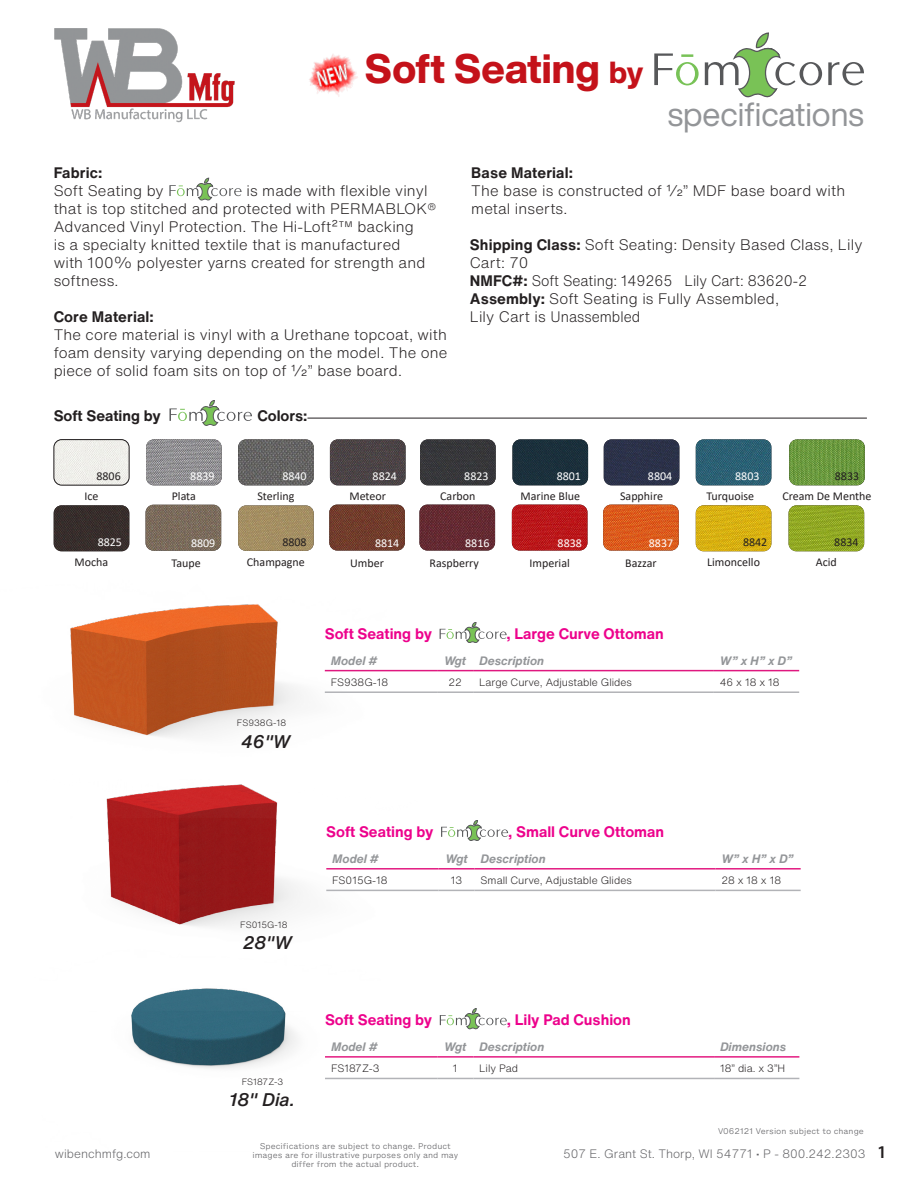
<style>
.page{position:relative;width:918px;height:1188px;background:#fff}
.page>*{position:absolute;margin:0;border:0;box-sizing:border-box;transform-origin:0 0}
.t1{font:800 40.5px "Helvetica Now Display";color:#c4121a}
.t2{font:33px "Helvetica Now Display";color:#939598}
.t3{font:italic 500 18px "Helvetica Now Text";color:#231f20}
.t4{font:600 18px "Myriad Pro";color:#231f20}
.Address{font:300 15px/18px "Helvetica Now Text";letter-spacing:.01em;color:#231f20}
.t5{font:700 15px "Helvetica Now Text";color:#ed028c}
.Address-2{font:700 15px "Helvetica Now Text";letter-spacing:.01em;color:#231f20}
.t6{font:12px "Calibri";color:#231f20}
.t7{font:italic 700 12px "Helvetica Now Text";color:#939598}
.t8{font:300 12px "Helvetica Now Text";color:#636366}
.t9{font:12px "Calibri";color:#fff}
.t10{font:300 10.5px "Helvetica Now Text";color:#231f20}
.t11{font:300 9px "Helvetica Now Text";color:#231f20}
.t12{font:300 7.5px/9px "Helvetica Now Micro";color:#636366;text-align:center}
.s1{font-size:30px}
.s2{font-weight:700}
</style>
<div class="page">
<img style="left:54px;top:28px;width:181px;height:95px">
<svg style="left:654px;top:53px;width:45px;height:32px"></svg>
<svg style="left:828px;top:62px;width:36px;height:23px"></svg>
<svg style="left:705px;top:32px;width:117px;height:65px"></svg>
<img style="left:309px;top:54px;width:49px;height:43px">
<svg style="left:169px;top:178px;width:73px;height:22px"></svg>
<hr style="left:307px;top:418px;width:560px;height:1px;background:#231f20">
<img style="left:330px;top:439px;width:76px;height:46px">
<img style="left:54px;top:440px;width:75px;height:45px">
<div style="left:54px;top:439px;width:75px;height:46px;border:1px solid #231f20;border-radius:8px"></div>
<img style="left:238px;top:439px;width:76px;height:46px">
<img style="left:420px;top:439px;width:76px;height:46px">
<img style="left:146px;top:439px;width:76px;height:46px">
<img style="left:604px;top:439px;width:75px;height:46px">
<img style="left:512px;top:439px;width:76px;height:46px">
<img style="left:789px;top:505px;width:75px;height:46px">
<img style="left:696px;top:505px;width:75px;height:46px">
<img style="left:696px;top:439px;width:75px;height:46px">
<img style="left:789px;top:439px;width:76px;height:46px">
<img style="left:419px;top:505px;width:76px;height:46px">
<img style="left:512px;top:505px;width:75px;height:46px">
<img style="left:603px;top:505px;width:76px;height:46px">
<img style="left:387px;top:505px;width:18px;height:46px">
<svg style="left:169px;top:400px;width:83px;height:26px"></svg>
<img style="left:131px;top:1012px;width:252px;height:68px">
<hr style="left:325px;top:1078px;width:112px;height:1px;background:#b2b3b7">
<hr style="left:437px;top:1078px;width:36px;height:1px;background:#b2b3b7">
<hr style="left:473px;top:1078px;width:241px;height:1px;background:#b2b3b7">
<hr style="left:714px;top:1078px;width:85px;height:1px;background:#b2b3b7">
<hr style="left:325px;top:1056px;width:112px;height:2px;background:#e31a81">
<hr style="left:437px;top:1056px;width:36px;height:2px;background:#e31a81">
<hr style="left:473px;top:1056px;width:241px;height:2px;background:#e31a81">
<hr style="left:714px;top:1056px;width:85px;height:2px;background:#e31a81">
<svg style="left:440px;top:1008px;width:67px;height:21px"></svg>
<img style="left:107px;top:818px;width:312px;height:194px">
<hr style="left:326px;top:890px;width:113px;height:1px;background:#b2b3b7">
<hr style="left:439px;top:890px;width:36px;height:1px;background:#b2b3b7">
<hr style="left:475px;top:890px;width:240px;height:1px;background:#b2b3b7">
<hr style="left:715px;top:890px;width:86px;height:1px;background:#b2b3b7">
<hr style="left:326px;top:868px;width:113px;height:2px;background:#e31a81">
<hr style="left:439px;top:868px;width:36px;height:2px;background:#e31a81">
<hr style="left:475px;top:868px;width:240px;height:2px;background:#e31a81">
<hr style="left:715px;top:868px;width:86px;height:2px;background:#e31a81">
<svg style="left:441px;top:820px;width:67px;height:21px"></svg>
<img style="left:53px;top:504px;width:334px;height:314px">
<hr style="left:325px;top:691px;width:112px;height:2px;background:#b2b3b7">
<hr style="left:437px;top:691px;width:36px;height:2px;background:#b2b3b7">
<hr style="left:473px;top:691px;width:241px;height:2px;background:#b2b3b7">
<hr style="left:714px;top:691px;width:85px;height:2px;background:#b2b3b7">
<hr style="left:325px;top:670px;width:112px;height:1px;background:#df187f">
<hr style="left:437px;top:670px;width:36px;height:1px;background:#df187f">
<hr style="left:473px;top:670px;width:241px;height:1px;background:#df187f">
<hr style="left:714px;top:670px;width:85px;height:1px;background:#df187f">
<svg style="left:440px;top:622px;width:67px;height:21px"></svg>
<p class="t1" style="left:365px;top:40px;width:279px">Soft Seating <span class="s1">by</span></p>
<p class="t2" style="left:668px;top:92px;width:198px">specifications</p>
<p class="Address-2" style="left:54px;top:161px;width:50px">Fabric:</p>
<p class="Address" style="left:54px;top:181px;width:112px">Soft Seating by</p>
<p class="Address" style="left:54px;top:181px;width:385px;text-indent:193px">is made with flexible vinyl that is top stitched and protected with PERMABLOK® Advanced Vinyl Protection. The Hi-Loft²™ backing<br>is a specialty knitted textile that is manufactured<br>with 100% polyester yarns created for strength and softness.</p>
<p class="Address-2" style="left:54px;top:305px;width:102px">Core Material:</p>
<p class="Address" style="left:54px;top:325px;width:395px;text-align:justify">The core material is vinyl with a Urethane topcoat, with foam density varying depending on the model. The one piece of solid foam sits on top of 1/2” base board.</p>
<p class="Address-2" style="left:54px;top:405px;width:109px">Soft Seating by</p>
<p class="Address-2" style="left:257px;top:405px;width:52px">Colors:</p>
<p class="Address-2" style="left:471px;top:161px;width:103px">Base Material:</p>
<p class="Address" style="left:471px;top:181px;width:375px">The base is constructed of 1/2” MDF base board with metal inserts.</p>
<p class="Address" style="left:470px;top:235px;width:394px"><span class="s2">Shipping Class:</span> Soft Seating: Density Based Class, Lily<br>Cart: 70<br><span class="s2">NMFC#:</span> Soft Seating: 149265 Lily Cart: 83620-2</p>
<p class="Address" style="left:470px;top:289px;width:311px"><span class="s2">Assembly:</span> Soft Seating is Fully Assembled,</p>
<p class="Address" style="left:470px;top:307px;width:172px">Lily Cart is Unassembled</p>
<p class="t6" style="left:96px;top:468px;width:26px">8806</p>
<p class="t9" style="left:190px;top:468px;width:26px">8839</p>
<p class="t9" style="left:282px;top:468px;width:26px">8840</p>
<p class="t9" style="left:373px;top:468px;width:26px">8824</p>
<p class="t9" style="left:464px;top:468px;width:26px">8823</p>
<p class="t9" style="left:557px;top:468px;width:26px">8801</p>
<p class="t9" style="left:648px;top:468px;width:26px">8804</p>
<p class="t9" style="left:735px;top:467px;width:26px">8803</p>
<p class="t6" style="left:835px;top:468px;width:26px">8833</p>
<p class="t6" style="left:84px;top:488px;width:16px">Ice</p>
<p class="t6" style="left:172px;top:488px;width:26px">Plata</p>
<p class="t6" style="left:257px;top:488px;width:39px">Sterling</p>
<p class="t6" style="left:349px;top:488px;width:38px">Meteor</p>
<p class="t6" style="left:440px;top:488px;width:37px">Carbon</p>
<p class="t6" style="left:521px;top:488px;width:61px">Marine Blue</p>
<p class="t6" style="left:620px;top:488px;width:44px">Sapphire</p>
<p class="t6" style="left:706px;top:487px;width:49px">Turquoise</p>
<p class="t6" style="left:782px;top:488px;width:91px">Cream De Menthe</p>
<p class="t9" style="left:98px;top:534px;width:26px">8825</p>
<p class="t9" style="left:191px;top:535px;width:26px">8809</p>
<p class="t6" style="left:282px;top:534px;width:26px">8808</p>
<p class="t9" style="left:375px;top:535px;width:26px">8814</p>
<p class="t9" style="left:465px;top:535px;width:26px">8816</p>
<p class="t9" style="left:558px;top:535px;width:26px">8838</p>
<p class="t9" style="left:649px;top:535px;width:26px">8837</p>
<p class="t6" style="left:743px;top:534px;width:26px">8842</p>
<p class="t6" style="left:834px;top:534px;width:26px">8834</p>
<p class="t6" style="left:75px;top:554px;width:35px">Mocha</p>
<p class="t6" style="left:171px;top:555px;width:31px">Taupe</p>
<p class="t6" style="left:247px;top:554px;width:60px">Champagne</p>
<p class="t6" style="left:350px;top:555px;width:35px">Umber</p>
<p class="t6" style="left:430px;top:555px;width:51px">Raspberry</p>
<p class="t6" style="left:530px;top:555px;width:42px">Imperial</p>
<p class="t6" style="left:625px;top:555px;width:33px">Bazzar</p>
<p class="t6" style="left:707px;top:554px;width:54px">Limoncello</p>
<p class="t6" style="left:816px;top:554px;width:23px">Acid</p>
<p class="t5" style="left:325px;top:622px;width:109px">Soft Seating by</p>
<p class="t5" style="left:507px;top:622px;width:159px">, Large Curve Ottoman</p>
<p class="t7" style="left:331px;top:651px;width:48px">Model #</p>
<p class="t7" style="left:444px;top:651px;width:24px">Wgt</p>
<p class="t7" style="left:479px;top:651px;width:66px">Description</p>
<p class="t7" style="left:720px;top:651px;width:74px">W” x H” x D”</p>
<p class="t10" style="left:331px;top:674px;width:59px">FS938G-18</p>
<p class="t10" style="left:448px;top:674px;width:15px">22</p>
<p class="t10" style="left:479px;top:674px;width:154px">Large Curve, Adjustable Glides</p>
<p class="t10" style="left:720px;top:674px;width:61px">46 x 18 x 18</p>
<p class="t11" style="left:237px;top:716px;width:51px">FS938G-18</p>
<p class="t3" style="left:241px;top:728px;width:51px">46"W</p>
<p class="t5" style="left:326px;top:820px;width:109px">Soft Seating by</p>
<p class="t5" style="left:508px;top:820px;width:158px">, Small Curve Ottoman</p>
<p class="t7" style="left:332px;top:849px;width:48px">Model #</p>
<p class="t7" style="left:446px;top:849px;width:24px">Wgt</p>
<p class="t7" style="left:481px;top:849px;width:66px">Description</p>
<p class="t7" style="left:721px;top:849px;width:74px">W” x H” x D”</p>
<p class="t10" style="left:332px;top:872px;width:57px">FS015G-18</p>
<p class="t10" style="left:451px;top:872px;width:13px">13</p>
<p class="t10" style="left:481px;top:872px;width:153px">Small Curve, Adjustable Glides</p>
<p class="t10" style="left:721px;top:872px;width:61px">28 x 18 x 18</p>
<p class="t11" style="left:240px;top:918px;width:49px">FS015G-18</p>
<p class="t3" style="left:243px;top:929px;width:51px">28"W</p>
<p class="t5" style="left:325px;top:1009px;width:109px">Soft Seating by</p>
<p class="t5" style="left:507px;top:1009px;width:126px">, Lily Pad Cushion</p>
<p class="t7" style="left:331px;top:1038px;width:48px">Model #</p>
<p class="t7" style="left:444px;top:1038px;width:24px">Wgt</p>
<p class="t7" style="left:479px;top:1038px;width:66px">Description</p>
<p class="t7" style="left:720px;top:1038px;width:68px">Dimensions</p>
<p class="t10" style="left:331px;top:1060px;width:50px">FS187Z-3</p>
<p class="t10" style="left:453px;top:1060px;width:6px">1</p>
<p class="t10" style="left:479px;top:1060px;width:40px">Lily Pad</p>
<p class="t10" style="left:720px;top:1060px;width:67px">18” dia. x 3”H</p>
<p class="t11" style="left:242px;top:1075px;width:43px">FS187Z-3</p>
<p class="t3" style="left:229px;top:1086px;width:67px">18" Dia.</p>
<p class="t12" style="left:718px;top:1127px;width:147px">V062121 Version subject to change</p>
<p class="t12" style="left:252px;top:1142px;width:207px">Specifications are subject to change. Product images are for illustrative purposes only and may differ from the actual product.</p>
<p class="t4" style="left:877px;top:1140px;width:11px">1</p>
<p class="t8" style="left:55px;top:1145px;width:97px">wibenchmfg.com</p>
<p class="t8" style="left:563px;top:1145px;width:304px">507 E. Grant St. Thorp, WI 54771 • P - 800.242.2303</p>
</div>
